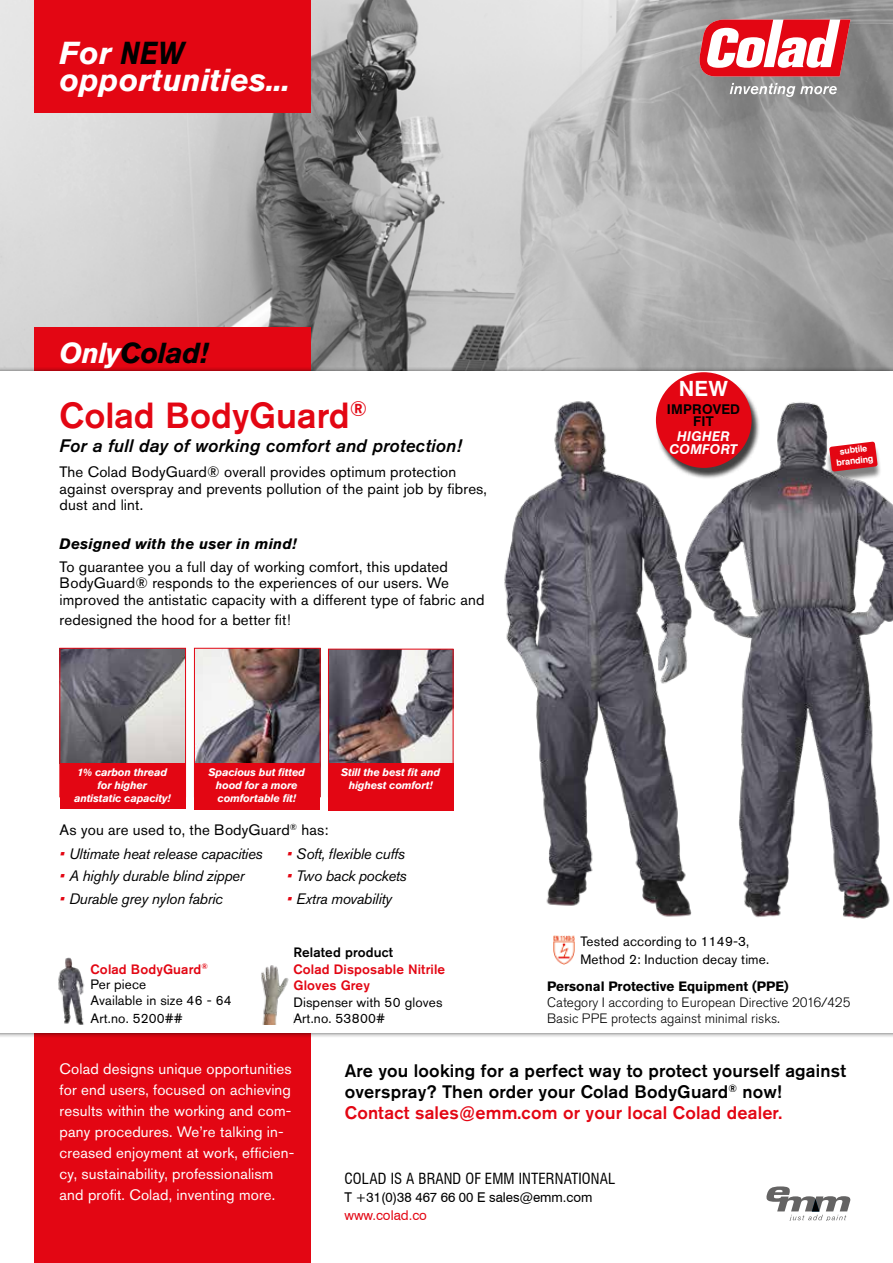
<style>
.page{position:relative;width:893px;height:1263px;background:#fff}
.page>*{position:absolute;margin:0;border:0;box-sizing:border-box;transform-origin:0 0}
.t1{font:500 36px "Akzidenz Grotesk Pro";color:#e30613}
.t2{font:italic 700 31.5px/27.2px "Akzidenz Grotesk Pro";color:#fff}
.t3{font:italic 700 28.65px "Akzidenz Grotesk Pro";letter-spacing:-.02em;color:#000}
.t4{font:700 21px "Swiss 721 BTWGL4";color:#fff}
.t5{font:500 18px/21px "Akzidenz Grotesk Pro";letter-spacing:.01em;color:#000}
.t6{font:italic 500 18px "Akzidenz Grotesk Pro";letter-spacing:.01em;color:#000}
.t7{font:15px/16.5px "Akzidenz Grotesk Pro";letter-spacing:.01em;color:#000}
.t8{font:15px/21px "Akzidenz Grotesk Pro";letter-spacing:.01em;color:#fff}
.t9{font:italic 15px "Akzidenz Grotesk Pro";letter-spacing:-.02em;color:#000}
.t10{font:condensed 15px "Swiss 721 BT";letter-spacing:.01em;color:#000}
.t11{font:italic 700 15px "Akzidenz Grotesk Pro";letter-spacing:.01em;color:#000}
.t12{font:13.5px/18px "Akzidenz Grotesk Pro";letter-spacing:.01em;color:#000}
.t13{font:300 13.5px/16.2px "Akzidenz Grotesk Pro";color:#000}
.t14{font:500 13.5px/16.5px "Akzidenz Grotesk Pro";letter-spacing:.01em;color:#e30613}
.t15{font:700 13.5px "Akzidenz Grotesk Pro";color:#000}
.t16{font:13.5px "Swiss 721 BT";color:#000}
.t17{font:500 13.5px "Akzidenz Grotesk Pro";letter-spacing:.01em;color:#000}
.t18{font:italic 700 13.5px/12.1px "Swiss 721 BTWGL4";letter-spacing:.01em;color:#fff;text-align:center}
.t19{font:13.5px "Swiss 721 BT";color:#e30613}
.t20{font:700 13.5px/12.1px "Swiss 721 BTWGL4";letter-spacing:.01em;color:#000;text-align:center}
.t21{font:italic 700 10.8px/12.9px "Akzidenz Grotesk Pro";letter-spacing:-.02em;color:#fff;text-align:center}
.t22{font:700 9px/10.8px "Swiss 721 BTWGL4";color:#fff;text-align:center}
.s1{color:#000}
.s2{color:#fff}
.s3{color:#e30613}
.s4{font-weight:400;color:#000}
</style>
<div class="page">
<img style="left:0;top:0;width:893px;height:367px">
<div style="left:34px;top:0;width:276px;height:113px;background:#e30613"></div>
<div style="left:34px;top:327px;width:276px;height:936px;background:#e30613"></div>
<div style="left:0;top:371px;width:893px;height:662px;background:#fff"></div>
<svg style="left:699px;top:20px;width:151px;height:56px"></svg>
<svg style="left:730px;top:83px;width:107px;height:14px"></svg>
<svg style="left:766px;top:1186px;width:84px;height:34px"></svg>
<img style="left:554px;top:936px;width:21px;height:28px">
<div style="left:656px;top:372px;width:96px;height:96px;background:#e30613;border-radius:50%"></div>
<img style="left:661px;top:394px;width:232px;height:525px">
<img style="left:62px;top:650px;width:122px;height:113px">
<div style="left:60px;top:648px;width:126px;height:149px;border:1px solid #e30613"></div>
<div style="left:60px;top:763px;width:126px;height:46px;background:#e30613"></div>
<img style="left:196px;top:650px;width:122px;height:113px">
<div style="left:194px;top:648px;width:126px;height:149px;border:1px solid #e30613"></div>
<div style="left:194px;top:763px;width:126px;height:47px;background:#e30613"></div>
<img style="left:330px;top:651px;width:121px;height:112px">
<div style="left:328px;top:649px;width:125px;height:148px;border:1px solid #e30613"></div>
<div style="left:328px;top:763px;width:126px;height:47px;background:#e30613"></div>
<img style="left:504px;top:398px;width:240px;height:521px">
<img style="left:261px;top:965px;width:28px;height:59px">
<img style="left:58px;top:957px;width:27px;height:68px">
<h2 class="t2" style="left:60px;top:38px;width:232px">For <span class="s1">NEW </span>opportunities...</h2>
<h3 class="t3" style="left:60px;top:334px;width:150px"><span class="s2">Only</span>Colad!</h3>
<h1 class="t1" style="left:60px;top:392px;width:309px">Colad BodyGuard<sup>®</sup></h1>
<p class="t6" style="left:60px;top:434px;width:404px">For a full day of working comfort and protection!</p>
<p class="t7" style="left:60px;top:464px;width:429px">The Colad BodyGuard® overall provides optimum protection against overspray and prevents pollution of the paint job by fibres, dust and lint.</p>
<p class="t11" style="left:60px;top:534px;width:238px">Designed with the user in mind!</p>
<p class="t7" style="left:60px;top:558px;width:426px">To guarantee you a full day of working comfort, this updated<br>BodyGuard® responds to the experiences of our users. We improved the antistatic capacity with a different type of fabric and</p>
<p class="t7" style="left:60px;top:611px;width:233px">redesigned the hood for a better fit!</p>
<p class="t21" style="left:74px;top:766px;width:98px">1% carbon thread for higher antistatic capacity!</p>
<p class="t21" style="left:209px;top:766px;width:98px">Spacious but fitted hood for a more comfortable fit!</p>
<p class="t21" style="left:341px;top:766px;width:100px">Still the best fit and highest comfort!</p>
<p class="t7" style="left:60px;top:821px;width:270px">As you are used to, the BodyGuard<sup>®</sup> has:</p>
<p class="t9" style="left:60px;top:843px;width:205px"><span class="s3">•</span> Ultimate heat release capacities</p>
<p class="t9" style="left:287px;top:843px;width:120px"><span class="s3">•</span> Soft, flexible cuffs</p>
<p class="t9" style="left:60px;top:866px;width:186px"><span class="s3">•</span> A highly durable blind zipper</p>
<p class="t9" style="left:287px;top:866px;width:121px"><span class="s3">•</span> Two back pockets</p>
<p class="t9" style="left:60px;top:888px;width:165px"><span class="s3">•</span> Durable grey nylon fabric</p>
<p class="t9" style="left:287px;top:888px;width:107px"><span class="s3">•</span> Extra movability</p>
<p class="t14" style="left:91px;top:961px;width:119px;line-height:15px">Colad BodyGuard<sup>®<br></sup><span class="s4">Per piece</span></p>
<p class="t12" style="left:91px;top:991px;width:143px">Available in size 46 - 64<br>Art.no. 5200##</p>
<p class="t17" style="left:293px;top:944px;width:101px">Related product</p>
<p class="t14" style="left:293px;top:960px;width:153px">Colad Disposable Nitrile<br>Gloves Grey</p>
<p class="t12" style="left:293px;top:994px;width:151px;line-height:16.5px">Dispenser with 50 gloves<br>Art.no. 53800#</p>
<h3 class="t4" style="left:679px;top:374px;width:51px">NEW</h3>
<p class="t20" style="left:667px;top:403px;width:75px">IMPROVED<br>FIT</p>
<p class="t18" style="left:669px;top:430px;width:70px">HIGHER<br>COMFORT</p>
<p class="t22" style="left:834px;top:446px;width:38px;rotate:-7deg">subtile branding</p>
<p class="t12" style="left:580px;top:932px;width:190px">Tested according to 1149-3,<br>Method 2: Induction decay time.</p>
<p class="t15" style="left:547px;top:977px;width:243px">Personal Protective Equipment (PPE)</p>
<p class="t13" style="left:547px;top:994px;width:305px">Category I according to European Directive 2016/425<br>Basic PPE protects against minimal risks.</p>
<p class="t8" style="left:60px;top:1059px;width:236px">Colad designs unique opportunities for end users, focused on achieving results within the working and com&shy;pany procedures. We’re talking in&shy;creased enjoyment at work, efficien&shy;cy, sustainability, professionalism and profit. Colad, inventing more.</p>
<p class="t5" style="left:345px;top:1059px;width:503px">Are you looking for a perfect way to protect yourself against overspray? Then order your Colad BodyGuard<sup>®</sup> now!<br><span class="s3">Contact sales@emm.com or your local Colad dealer.</span></p>
<p class="t10" style="left:344px;top:1169px;width:272px">COLAD IS A BRAND OF EMM INTERNATIONAL</p>
<p class="t16" style="left:344px;top:1188px;width:250px">T +31(0)38 467 66 00 E sales@emm.com</p>
<p class="t19" style="left:344px;top:1206px;width:84px">www.colad.co</p>
</div>
